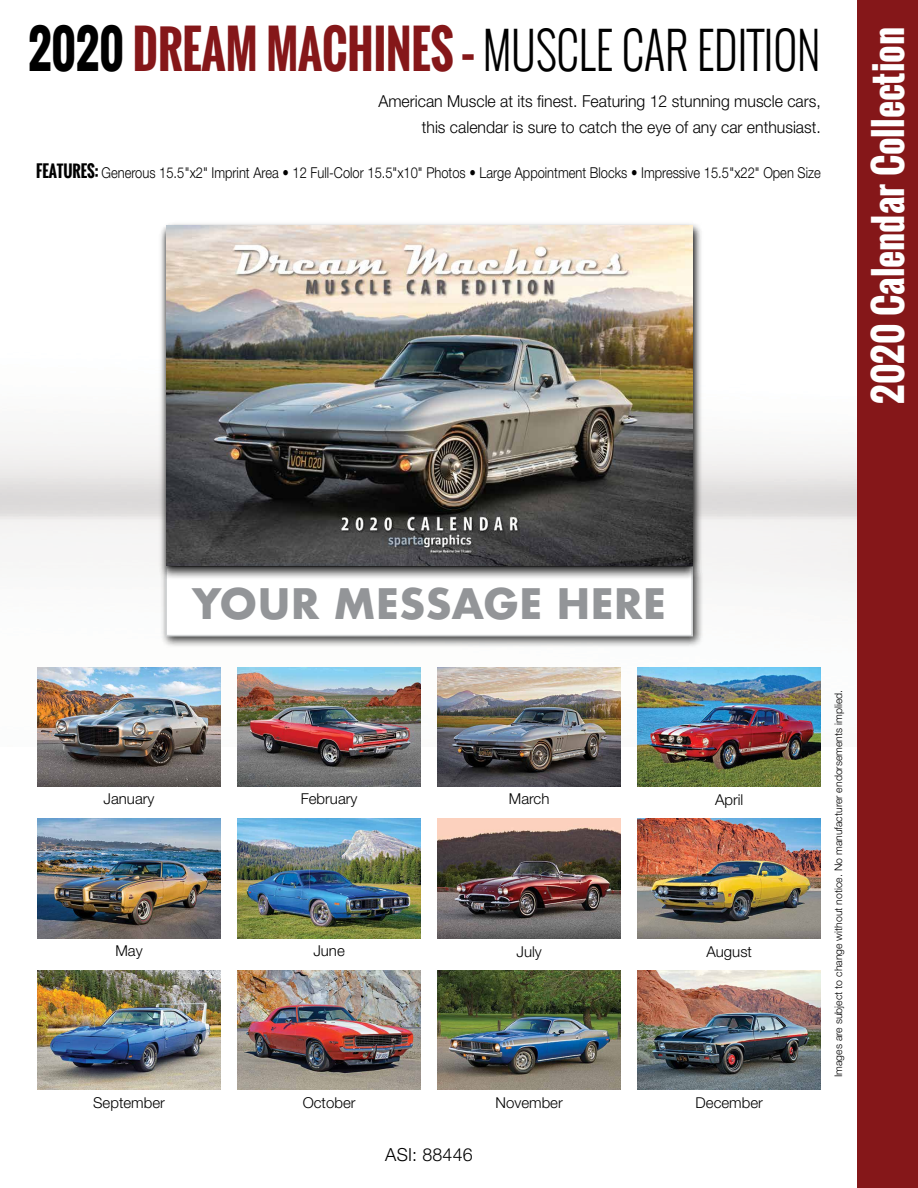
<style>
.page{position:relative;width:918px;height:1188px;background:#fff}
.page>*{position:absolute;margin:0;border:0;box-sizing:border-box;transform-origin:0 0}
.t1{font:300 51px "Oswald";color:#000;scale:.87 1}
.t2{font:700 40.8px "Futura";color:#939598}
.t3{font:700 37.05px "Oswald";color:#fff}
.t4{font:300 18px "Helvetica Neue LT Std";letter-spacing:.01em;color:#000}
.t5{font:300 16.5px/25.5px "Helvetica Neue LT Std";color:#000;text-align:right;scale:.96 1}
.t6{font:300 15px "Helvetica Neue LT Std";color:#000;scale:.86 1}
.t7{font:300 15px "Helvetica Neue";color:#000}
.t8{font:300 10.5px "Helvetica Neue LT Std";color:#000}
.s1{font-weight:700}
.s2{font-weight:700;color:#851719}
.s3{font-family:"Oswald";font-weight:700;font-size:16.5px}
</style>
<div class="page">
<img style="left:0;top:301px;width:858px;height:445px">
<div style="left:858px;top:0;width:60px;height:1188px;background:#851719"></div>
<img style="left:238px;top:819px;width:183px;height:119px">
<img style="left:638px;top:819px;width:183px;height:119px">
<img style="left:238px;top:970px;width:183px;height:120px">
<img style="left:37px;top:970px;width:184px;height:120px">
<img style="left:438px;top:819px;width:183px;height:119px">
<img style="left:638px;top:668px;width:183px;height:119px">
<img style="left:238px;top:668px;width:183px;height:119px">
<img style="left:438px;top:970px;width:183px;height:120px">
<img style="left:37px;top:668px;width:184px;height:119px">
<img style="left:638px;top:970px;width:183px;height:120px">
<img style="left:37px;top:819px;width:184px;height:119px">
<img style="left:438px;top:668px;width:183px;height:119px">
<div style="left:160px;top:221px;width:544px;height:427px;background:#000;opacity:.75"></div>
<div style="left:166px;top:568px;width:526px;height:68px;background:#fff"></div>
<div style="left:165px;top:567px;width:528px;height:69px;border:2px solid #d1d3d4"></div>
<div style="left:158px;top:224px;width:542px;height:356px;background:#000;opacity:.75"></div>
<img style="left:166px;top:226px;width:526px;height:339px">
<h1 class="t1" style="left:29px;top:13px;width:912px"><span class="s1">2020</span> <span class="s2">DREAM MACHINES –</span> MUSCLE CAR EDITION</h1>
<p class="t5" style="left:378px;top:88px;width:462px">American Muscle at its finest. Featuring 12 stunning muscle cars, this calendar is sure to catch the eye of any car enthusiast.</p>
<p class="t6" style="left:36px;top:163px;width:914px"><span class="s3">FEATURES:</span> Generous 15.5"x2" Imprint Area • 12 Full-Color 15.5"x10" Photos • Large Appointment Blocks • Impressive 15.5"x22" Open Size</p>
<h3 class="t3" style="left:860px;top:404px;width:378px;rotate:-90deg">2020 Calendar Collection</h3>
<h2 class="t2" style="left:192px;top:574px;width:475px">YOUR MESSAGE HERE</h2>
<p class="t7" style="left:104px;top:789px;width:52px">January</p>
<p class="t7" style="left:301px;top:789px;width:58px">February</p>
<p class="t7" style="left:509px;top:789px;width:42px">March</p>
<p class="t7" style="left:715px;top:791px;width:30px">April</p>
<p class="t7" style="left:115px;top:942px;width:29px">May</p>
<p class="t7" style="left:313px;top:942px;width:33px">June</p>
<p class="t7" style="left:517px;top:942px;width:27px">July</p>
<p class="t7" style="left:706px;top:942px;width:47px">August</p>
<p class="t7" style="left:93px;top:1093px;width:73px">September</p>
<p class="t7" style="left:303px;top:1093px;width:54px">October</p>
<p class="t7" style="left:496px;top:1093px;width:69px">November</p>
<p class="t7" style="left:696px;top:1093px;width:69px">December</p>
<p class="t4" style="left:385px;top:1144px;width:89px">ASI: 88446</p>
<p class="t8" style="left:832px;top:1077px;width:389px;rotate:-90deg">Images are subject to change without notice. No manufacturer endorsements implied.</p>
</div>
